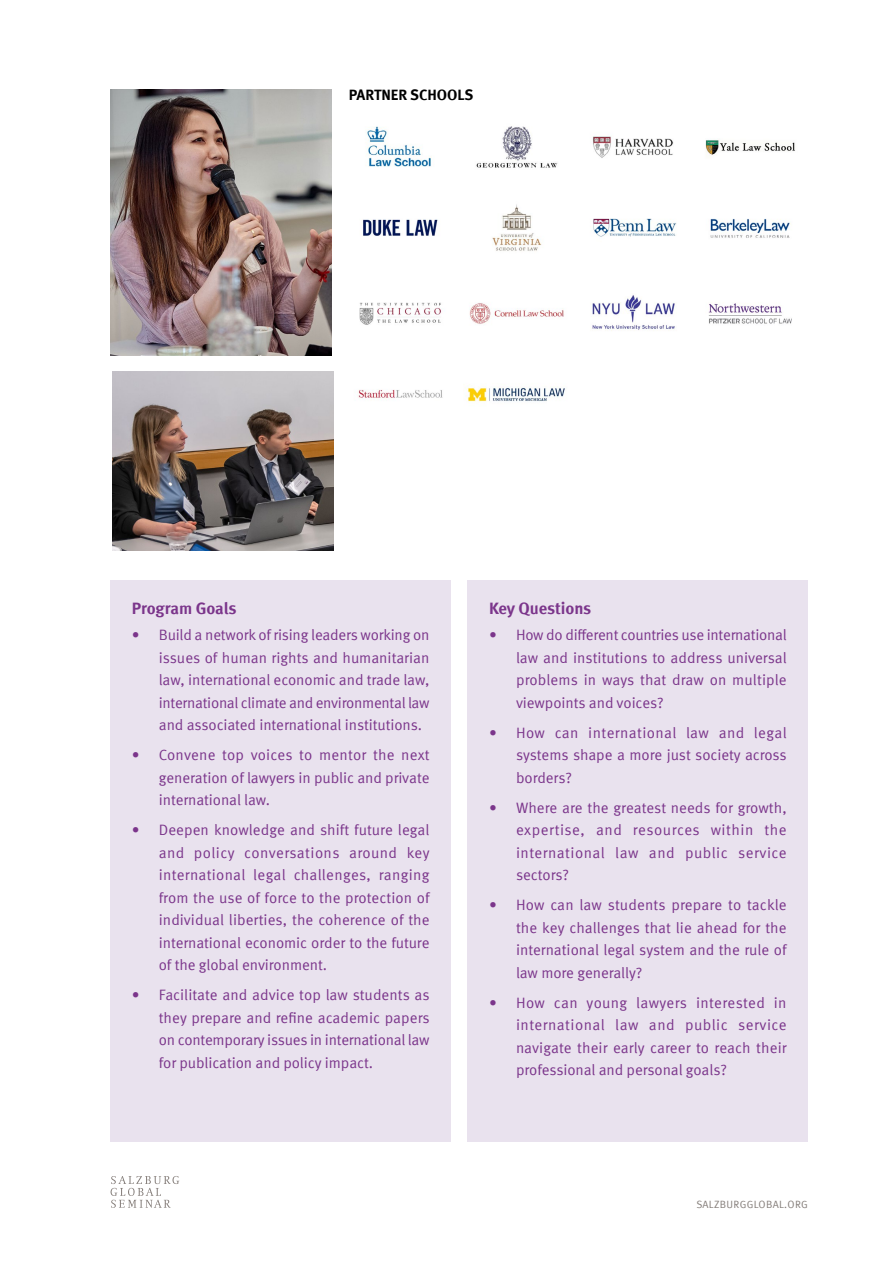
<style>
.page{position:relative;width:893px;height:1263px;background:#fff}
.page>*{position:absolute;margin:0;border:0;box-sizing:border-box;transform-origin:0 0}
.t1{font:700 16.5px "Meta Offc";letter-spacing:-.005em;color:#7b358b}
.t2{font:15px/22.5px "Meta Offc Norm";letter-spacing:-.005em;color:#7b358b;text-align:justify}
.t3{font:700 15px "Meta Offc";letter-spacing:-.005em;color:#000}
.t4{font:10.5px "Meta Offc Norm";letter-spacing:.03em;color:#837c78}
</style>
<div class="page">
<svg style="left:111px;top:1176px;width:68px;height:32px"></svg>
<img style="left:111px;top:90px;width:221px;height:265px">
<div style="left:111px;top:580px;width:340px;height:562px;background:#e9e2ee"></div>
<div style="left:468px;top:580px;width:340px;height:562px;background:#e9e2ee"></div>
<img style="left:112px;top:372px;width:221px;height:178px">
<img style="left:363px;top:126px;width:432px;height:125px">
<img style="left:358px;top:295px;width:434px;height:107px">
<p class="t3" style="left:349px;top:86px;width:126px">PARTNER SCHOOLS</p>
<p class="t1" style="left:132px;top:598px;width:106px">Program Goals</p>
<p class="t2" style="left:159px;top:624px;width:272px;text-indent:-27px">• Build a network of rising leaders working on issues of human rights and humanitarian law, international economic and trade law, international climate and environmental law and associated international institutions.</p>
<p class="t2" style="left:159px;top:744px;width:272px;text-indent:-27px">• Convene top voices to mentor the next generation of lawyers in public and private international law.</p>
<p class="t2" style="left:159px;top:819px;width:272px;text-indent:-27px">• Deepen knowledge and shift future legal and policy conversations around key international legal challenges, ranging from the use of force to the protection of individual liberties, the coherence of the international economic order to the future of the global environment.</p>
<p class="t2" style="left:159px;top:984px;width:272px;text-indent:-27px">• Facilitate and advice top law students as they prepare and refine academic papers on contemporary issues in international law for publication and policy impact.</p>
<p class="t1" style="left:489px;top:598px;width:104px">Key Questions</p>
<p class="t2" style="left:516px;top:624px;width:272px;text-indent:-27px">• How do different countries use international law and institutions to address universal problems in ways that draw on multiple viewpoints and voices?</p>
<p class="t2" style="left:516px;top:721px;width:272px;text-indent:-27px">• How can international law and legal systems shape a more just society across borders?</p>
<p class="t2" style="left:516px;top:796px;width:272px;text-indent:-27px">• Where are the greatest needs for growth, expertise, and resources within the international law and public service sectors?</p>
<p class="t2" style="left:516px;top:894px;width:272px;text-indent:-27px">• How can law students prepare to tackle the key challenges that lie ahead for the international legal system and the rule of law more generally?</p>
<p class="t2" style="left:516px;top:991px;width:272px;text-indent:-27px">• How can young lawyers interested in international law and public service navigate their early career to reach their professional and personal goals?</p>
<p class="t4" style="left:696px;top:1198px;width:113px">SALZBURGGLOBAL.ORG</p>
</div>
